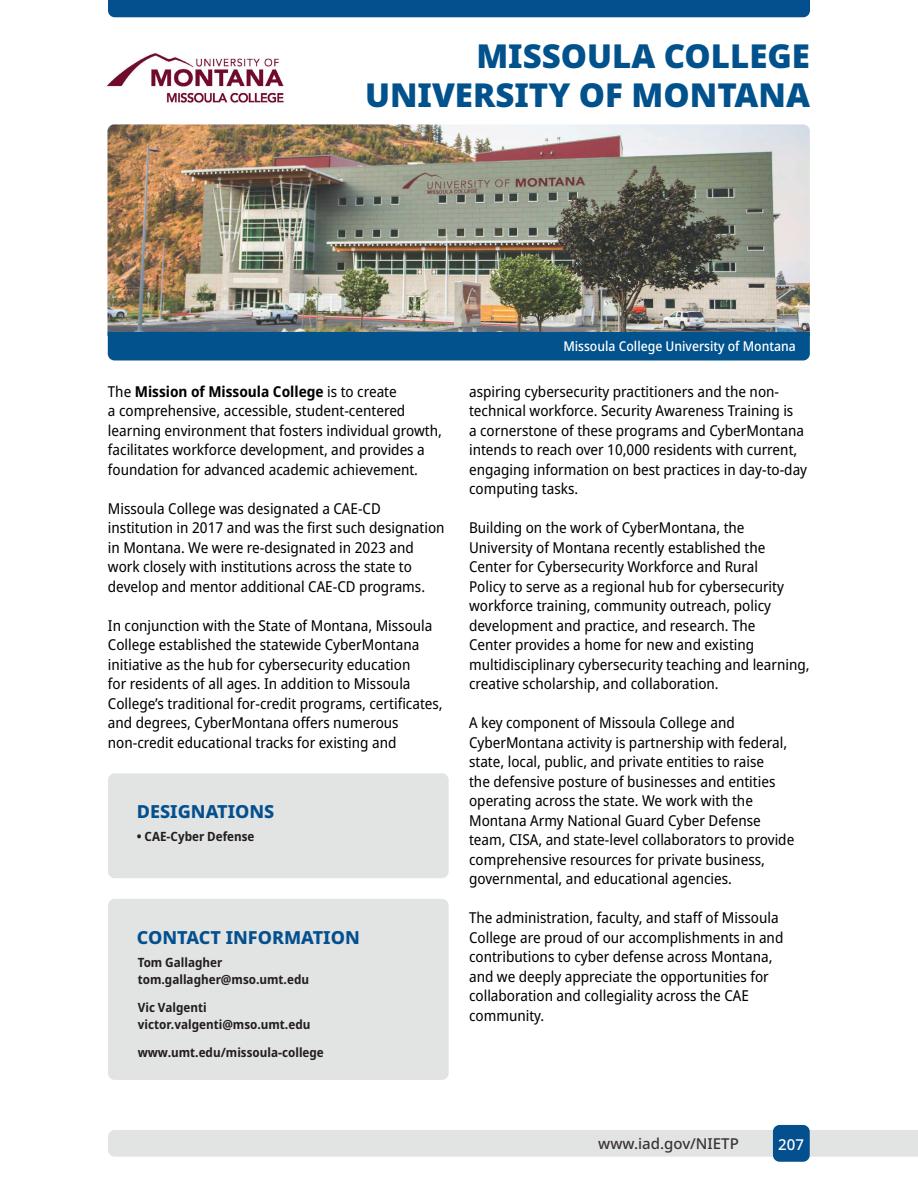
<style>
.page{position:relative;width:918px;height:1188px;background:#fff}
.page>*{position:absolute;margin:0;border:0;box-sizing:border-box;transform-origin:0 0}
.t1{font:900 33px/39.6px "Noto Sans";color:#01518c;text-align:right}
.t2{font:800 18px "Noto Sans";color:#04508e}
.t3{font:semi-condensed 15px/19.5px "Noto Sans";color:#000}
.t4{font:500 15px "Noto Sans";color:#393334}
.t5{font:500 15px "Noto Sans";color:#fff}
.t6{font:500 semi-condensed 13.5px "Noto Sans";color:#fff}
.t7{font:700 semi-condensed 12.75px/16.5px "Noto Sans";color:#231f20}
.s1{font-weight:700}
</style>
<div class="page">
<div style="left:108px;top:1130px;width:810px;height:27px;background:#e2e3e3"></div>
<div style="left:773px;top:1125px;width:37px;height:37px;background:#04508e;border-radius:7px"></div>
<div style="left:108px;top:0;width:702px;height:17px;background:#04508e"></div>
<div style="left:108px;top:899px;width:341px;height:181px;background:#e2e3e3;border-radius:7px"></div>
<div style="left:108px;top:773px;width:341px;height:105px;background:#e2e3e3;border-radius:7px"></div>
<img style="left:107px;top:124px;width:703px;height:212px">
<div style="left:108px;top:332px;width:702px;height:28px;background:#01528d"></div>
<img style="left:106px;top:53px;width:178px;height:50px">
<h1 class="t1" style="left:365px;top:36px;width:446px">MISSOULA COLLEGE<br>UNIVERSITY OF MONTANA</h1>
<p class="t3" style="left:108px;top:382px;width:336px">The <span class="s1">Mission of Missoula College</span> is to create<br>a comprehensive, accessible, student-centered learning environment that fosters individual growth, facilitates workforce development, and provides a foundation for advanced academic achievement.</p>
<p class="t3" style="left:108px;top:499px;width:338px">Missoula College was designated a CAE-CD institution in 2017 and was the first such designation in Montana. We were re-designated in 2023 and work closely with institutions across the state to develop and mentor additional CAE-CD programs.</p>
<p class="t3" style="left:108px;top:616px;width:336px">In conjunction with the State of Montana, Missoula College established the statewide CyberMontana initiative as the hub for cybersecurity education<br>for residents of all ages. In addition to Missoula College’s traditional for-credit programs, certificates, and degrees, CyberMontana offers numerous non-credit educational tracks for existing and</p>
<p class="t2" style="left:137px;top:798px;width:139px">DESIGNATIONS</p>
<p class="t7" style="left:137px;top:829px;width:119px">• CAE-Cyber Defense</p>
<p class="t2" style="left:137px;top:924px;width:224px">CONTACT INFORMATION</p>
<p class="t7" style="left:138px;top:954px;width:173px">Tom Gallagher tom.gallagher@mso.umt.edu</p>
<p class="t7" style="left:138px;top:999px;width:174px">Vic Valgenti victor.valgenti@mso.umt.edu</p>
<p class="t7" style="left:138px;top:1044px;width:188px">www.umt.edu/missoula-college</p>
<p class="t6" style="left:563px;top:336px;width:234px">Missoula College University of Montana</p>
<p class="t3" style="left:469px;top:382px;width:340px">aspiring cybersecurity practitioners and the non&shy;technical workforce. Security Awareness Training is<br>a cornerstone of these programs and CyberMontana intends to reach over 10,000 residents with current, engaging information on best practices in day-to-day computing tasks.</p>
<p class="t3" style="left:469px;top:519px;width:342px">Building on the work of CyberMontana, the University of Montana recently established the Center for Cybersecurity Workforce and Rural<br>Policy to serve as a regional hub for cybersecurity workforce training, community outreach, policy development and practice, and research. The<br>Center provides a home for new and existing multidisciplinary cybersecurity teaching and learning, creative scholarship, and collaboration.</p>
<p class="t3" style="left:469px;top:714px;width:327px">A key component of Missoula College and CyberMontana activity is partnership with federal, state, local, public, and private entities to raise<br>the defensive posture of businesses and entities operating across the state. We work with the Montana Army National Guard Cyber Defense team, CISA, and state-level collaborators to provide comprehensive resources for private business, governmental, and educational agencies.</p>
<p class="t3" style="left:469px;top:909px;width:316px">The administration, faculty, and staff of Missoula College are proud of our accomplishments in and contributions to cyber defense across Montana, and we deeply appreciate the opportunities for collaboration and collegiality across the CAE community.</p>
<p class="t4" style="left:598px;top:1133px;width:142px">www.iad.gov/NIETP</p>
<p class="t5" style="left:778px;top:1134px;width:27px">207</p>
</div>
